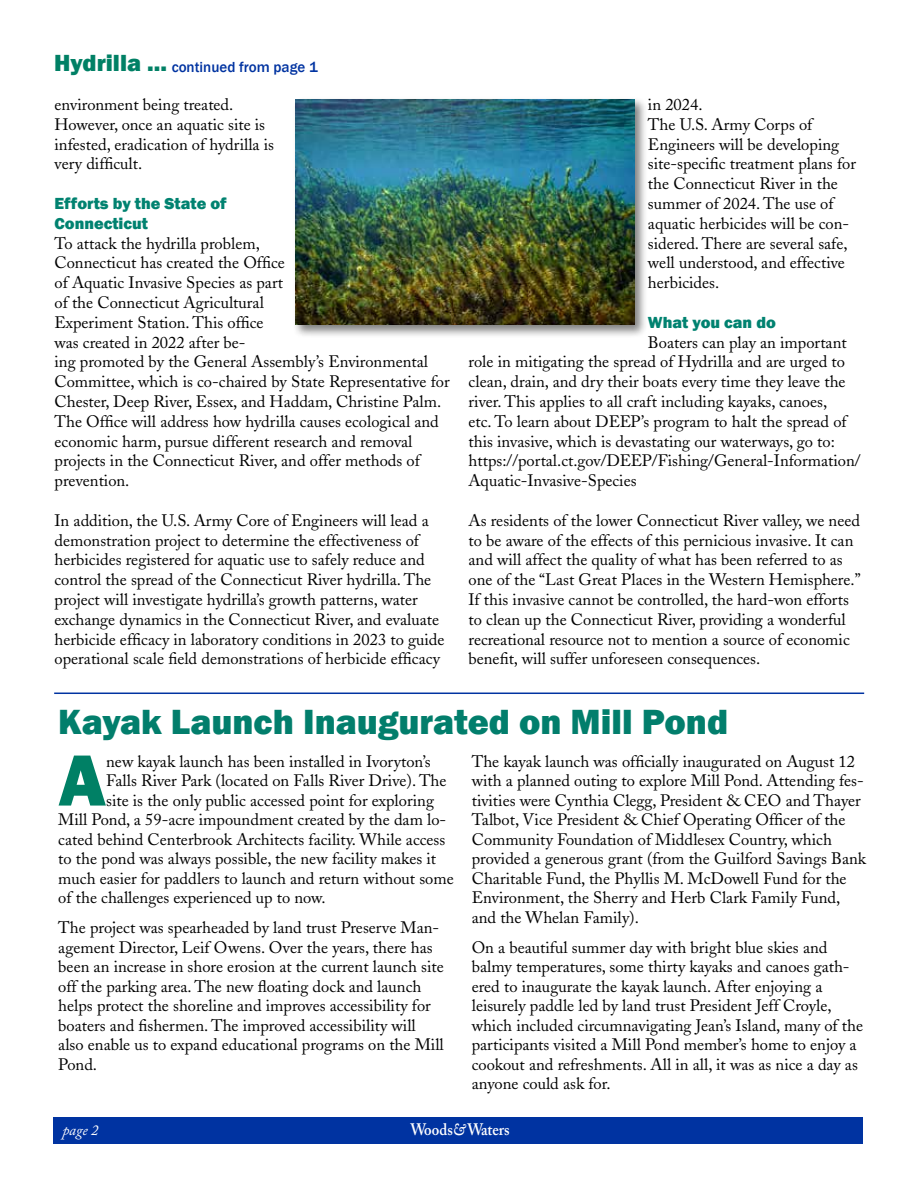
<style>
.page{position:relative;width:918px;height:1188px;background:#fff}
.page>*{position:absolute;margin:0;border:0;box-sizing:border-box;transform-origin:0 0}
.t1{font:800 75px "Franklin Gothic";color:#008065}
.t2{font:800 36px "Franklin Gothic";color:#027e6c}
.t3{font:16.5px/19.8px "Adobe Caslon";color:#000}
.t4{font:800 16.5px/19.8px "Franklin Gothic";color:#008270}
.t5{font:600 16.5px "Adobe Caslon Pro";color:#fff;scale:.9 1}
.t6{font:500 15px "Franklin Gothic";color:#0033a1}
.t7{font:italic 15px "Adobe Caslon Pro";color:#fff}
.s1{font-weight:800;font-size:24px;color:#008065}
.s2{font-style:italic}
</style>
<div class="page">
<div style="left:53px;top:1117px;width:810px;height:27px;background:#0033a1"></div>
<div style="left:293px;top:97px;width:355px;height:241px;background:#000;opacity:.5"></div>
<img style="left:295px;top:99px;width:339px;height:226px">
<hr style="left:54px;top:693px;width:810px;height:1px;background:#0033a1">
<p class="t6" style="left:54px;top:57px;width:265px"><span class="s1">Hydrilla ...</span> continued from page 1</p>
<p class="t3" style="left:55px;top:95px;width:221px">environment being treated.<br>However, once an aquatic site is infested, eradication of hydrilla is very difficult.</p>
<p class="t4" style="left:55px;top:193px;width:174px">Efforts by the State of<br>Connecticut</p>
<p class="t3" style="left:55px;top:233px;width:397px">To attack the hydrilla problem,<br>Connecticut has created the Office<br>of Aquatic Invasive Species as part<br>of the Connecticut Agricultural<br>Experiment Station. This office<br>was created in 2022 after be-<br>ing promoted by the General Assembly’s Environmental Committee, which is co-chaired by State Representative for Chester, Deep River, Essex, and Haddam, Christine Palm.<br>The Office will address how hydrilla causes ecological and economic harm, pursue different research and removal projects in the Connecticut River, and offer methods of prevention.</p>
<p class="t3" style="left:55px;top:510px;width:391px">In addition, the U.S. Army Core of Engineers will lead a demonstration project to determine the effectiveness of herbicides registered for aquatic use to safely reduce and control the spread of the Connecticut River hydrilla. The project will investigate hydrilla’s growth patterns, water exchange dynamics in the Connecticut River, and evaluate herbicide efficacy in laboratory conditions in 2023 to guide operational scale field demonstrations of herbicide efficacy</p>
<p class="t3" style="left:648px;top:95px;width:209px">in 2024.<br>The U.S. Army Corps of<br>Engineers will be developing site-specific treatment plans for the Connecticut River in the summer of 2024. The use of aquatic herbicides will be con&shy;sidered. There are several safe, well understood, and effective herbicides.</p>
<p class="t4" style="left:648px;top:312px;width:129px">What you can do</p>
<p class="t3" style="left:469px;top:332px;width:394px;text-indent:179px">Boaters can play an important role in mitigating the spread of Hydrilla and are urged to clean, drain, and dry their boats every time they leave the river. This applies to all craft including kayaks, canoes,<br>etc. To learn about DEEP’s program to halt the spread of this invasive, which is devastating our waterways, go to: https://portal.ct.gov/DEEP/Fishing/General-Information/ Aquatic-Invasive-Species</p>
<p class="t3" style="left:469px;top:510px;width:394px">As residents of the lower Connecticut River valley, we need to be aware of the effects of this pernicious invasive. It can and will affect the quality of what has been referred to as one of the “Last Great Places in the Western Hemisphere.” If this invasive cannot be controlled, the hard-won efforts to clean up the Connecticut River, providing a wonderful recreational resource not to mention a source of economic benefit, will suffer unforeseen consequences.</p>
<h2 class="t2" style="left:58px;top:698px;width:671px">Kayak Launch Inaugurated on Mill Pond</h2>
<h1 class="t1" style="left:58px;top:732px;width:49px">A</h1>
<p class="t3" style="left:106px;top:751px;width:326px">new kayak launch has been installed in Ivoryton’s</p>
<p class="t3" style="left:472px;top:751px;width:396px">The kayak launch was officially inaugurated on August 12 with a planned outing to explore Mill Pond. Attending fes&shy;tivities were Cynthia Clegg, President &amp; CEO and Thayer Talbot, Vice President &amp; Chief Operating Officer of the Community Foundation of Middlesex Country, which provided a generous grant (from the Guilford Savings Bank Charitable Fund, the Phyllis M. McDowell Fund for the Environment, the Sherry and Herb Clark Family Fund, and the Whelan Family).</p>
<p class="t3" style="left:472px;top:938px;width:393px">On a beautiful summer day with bright blue skies and balmy temperatures, some thirty kayaks and canoes gath&shy;ered to inaugurate the kayak launch. After enjoying a leisurely paddle led by land trust President Jeff Croyle, which included circumnavigating Jean’s Island, many of the participants visited a Mill Pond member’s home to enjoy a cookout and refreshments. All in all, it was as nice a day as anyone could ask for.</p>
<p class="t3" style="left:106px;top:771px;width:342px">Falls River Park (located on Falls River Drive). The</p>
<p class="t3" style="left:106px;top:790px;width:329px">site is the only public accessed point for exploring</p>
<p class="t3" style="left:58px;top:810px;width:389px">Mill Pond, a 59-acre impoundment created by the dam lo-</p>
<p class="t3" style="left:58px;top:829px;width:389px">cated behind Centerbrook Architects facility. While access</p>
<p class="t3" style="left:58px;top:849px;width:379px">to the pond was always possible, the new facility makes it</p>
<p class="t3" style="left:58px;top:868px;width:397px">much easier for paddlers to launch and return without some</p>
<p class="t3" style="left:58px;top:888px;width:269px">of the challenges experienced up to now.</p>
<p class="t3" style="left:58px;top:918px;width:387px">The project was spearheaded by land trust Preserve Man&shy;agement Director, Leif Owens. Over the years, there has been an increase in shore erosion at the current launch site off the parking area. The new floating dock and launch helps protect the shoreline and improves accessibility for boaters and fishermen. The improved accessibility will also enable us to expand educational programs on the Mill Pond.</p>
<p class="t7" style="left:62px;top:1121px;width:38px">page 2</p>
<p class="t5" style="left:410px;top:1120px;width:112px">Woods<span class="s2">&amp;</span> Waters</p>
</div>
